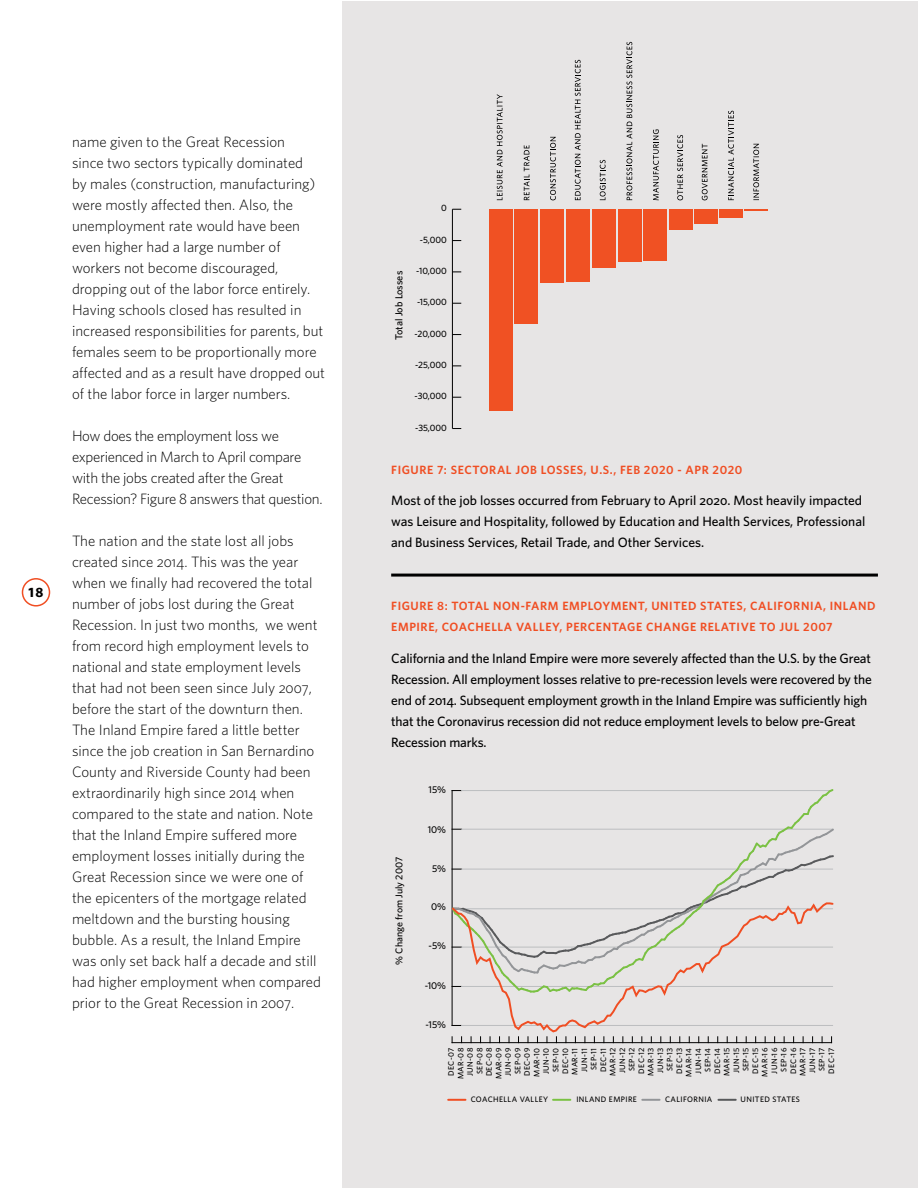
<style>
.page{position:relative;width:918px;height:1188px;background:#fff}
.page>*{position:absolute;margin:0;border:0;box-sizing:border-box;transform-origin:0 0}
.t1{font:300 15px/21px "Whitney";color:#000}
.t2{font:300 15px/21px "Whitney";letter-spacing:-.02em;color:#000}
.t3{font:500 13.5px/21px "Whitney";letter-spacing:-.01em;color:#000}
.t4{font:700 13.5px "Whitney";color:#000}
.t5{font:600 12px/21px "Whitney";letter-spacing:.05em;color:#f04e23}
.t6{font:500 10.2px "Whitney";color:#000}
.t7{font:500 9.9px "Whitney";color:#000}
.t8{font:500 9.15px "Whitney";color:#000}
.t9{font:500 7.95px/9.4px "Whitney";letter-spacing:.05em;color:#000;text-align:right}
.s1{font-family:"Whitney Light SC";font-weight:400}
.s2{font-family:"Whitney Medium SC";font-weight:400}
</style>
<div class="page">
<div style="left:343px;top:1px;width:575px;height:1186px;background:#e7e5e5"></div>
<div style="left:22px;top:578px;width:28px;height:29px;border:2px solid #f04e23;border-radius:50%"></div>
<div style="left:670px;top:209px;width:23px;height:21px;background:#f05123"></div>
<svg style="left:677px;top:135px;width:6px;height:65px"></svg>
<div style="left:695px;top:209px;width:23px;height:15px;background:#f05123"></div>
<svg style="left:702px;top:144px;width:6px;height:56px"></svg>
<div style="left:618px;top:209px;width:24px;height:53px;background:#f05123"></div>
<svg style="left:627px;top:42px;width:5px;height:158px"></svg>
<div style="left:567px;top:209px;width:23px;height:72px;background:#f05123"></div>
<svg style="left:575px;top:60px;width:6px;height:140px"></svg>
<div style="left:489px;top:209px;width:23px;height:202px;background:#f05123"></div>
<svg style="left:497px;top:94px;width:6px;height:106px"></svg>
<hr style="left:452px;top:209px;width:1px;height:220px;background:#000">
<div style="left:541px;top:209px;width:23px;height:74px;background:#f05123"></div>
<svg style="left:550px;top:137px;width:6px;height:63px"></svg>
<div style="left:644px;top:209px;width:23px;height:52px;background:#f05123"></div>
<svg style="left:653px;top:129px;width:6px;height:71px"></svg>
<div style="left:515px;top:209px;width:23px;height:115px;background:#f05123"></div>
<svg style="left:524px;top:145px;width:5px;height:55px"></svg>
<hr style="left:745px;top:209px;width:23px;height:2px;background:#f05123">
<svg style="left:753px;top:144px;width:6px;height:56px"></svg>
<div style="left:720px;top:209px;width:23px;height:9px;background:#f05123"></div>
<svg style="left:728px;top:111px;width:6px;height:89px"></svg>
<div style="left:593px;top:209px;width:23px;height:58px;background:#f05123"></div>
<svg style="left:600px;top:160px;width:6px;height:40px"></svg>
<hr style="left:452px;top:1042px;width:380px;height:1px;background:#000">
<svg style="left:451px;top:789px;width:383px;height:112px"></svg>
<svg style="left:448px;top:1099px;width:18px;height:2px"></svg>
<svg style="left:553px;top:1099px;width:17px;height:2px"></svg>
<svg style="left:642px;top:1099px;width:18px;height:2px"></svg>
<svg style="left:718px;top:1099px;width:18px;height:2px"></svg>
<svg style="left:451px;top:901px;width:383px;height:132px"></svg>
<hr style="left:391px;top:574px;width:487px;height:3px;background:#000">
<p class="t4" style="left:29px;top:584px;width:16px">18</p>
<p class="t1" style="left:72px;top:131px;width:255px">name given to the Great Recession<br>since two sectors typically dominated<br>by males (construction, manufacturing) were mostly affected then. Also, the unemployment rate would have been even higher had a large number of workers not become discouraged, dropping out of the labor force entirely.<br>Having schools closed has resulted in increased responsibilities for parents, but females seem to be proportionally more affected and as a result have dropped out of the labor force in larger numbers.</p>
<p class="t2" style="left:72px;top:425px;width:252px">How does the employment loss we experienced in March to April compare with the jobs created after the Great Recession? Figure <span class="s1">8</span> answers that question.</p>
<p class="t1" style="left:72px;top:530px;width:251px">The nation and the state lost all jobs created since <span class="s1">2014</span>. This was the year when we finally had recovered the total number of jobs lost during the Great Recession. In just two months, we went from record high employment levels to national and state employment levels that had not been seen since July <span class="s1">2007</span>, before the start of the downturn then.<br>The Inland Empire fared a little better since the job creation in San Bernardino County and Riverside County had been extraordinarily high since <span class="s1">2014</span> when compared to the state and nation. Note that the Inland Empire suffered more employment losses initially during the Great Recession since we were one of the epicenters of the mortgage related meltdown and the bursting housing bubble. As a result, the Inland Empire was only set back half a decade and still had higher employment when compared prior to the Great Recession in <span class="s1">2007</span>.</p>
<p class="t8" style="left:441px;top:203px;width:7px">0</p>
<p class="t6" style="left:393px;top:340px;width:70px;rotate:-90deg">Total Job Losses</p>
<p class="t8" style="left:420px;top:234px;width:29px">-5,000</p>
<p class="t8" style="left:416px;top:265px;width:32px">-10,000</p>
<p class="t8" style="left:417px;top:297px;width:31px">-15,000</p>
<p class="t8" style="left:414px;top:328px;width:34px">-20,000</p>
<p class="t8" style="left:415px;top:359px;width:33px">-25,000</p>
<p class="t8" style="left:414px;top:391px;width:34px">-30,000</p>
<p class="t8" style="left:415px;top:422px;width:33px">-35,000</p>
<p class="t5" style="left:391px;top:459px;width:353px">FIGURE 7: SECTORAL JOB LOSSES, U.S., FEB 2020 - APR 2020</p>
<p class="t3" style="left:391px;top:490px;width:476px">Most of the job losses occurred from February to April <span class="s2">2020</span>. Most heavily impacted was Leisure and Hospitality, followed by Education and Health Services, Professional and Business Services, Retail Trade, and Other Services.</p>
<p class="t5" style="left:391px;top:595px;width:486px">FIGURE 8: TOTAL NON-FARM EMPLOYMENT, UNITED STATES, CALIFORNIA, INLAND<br>EMPIRE, COACHELLA VALLEY, PERCENTAGE CHANGE RELATIVE TO JUL 2007</p>
<p class="t3" style="left:391px;top:647px;width:482px">California and the Inland Empire were more severely affected than the U.S. by the Great Recession. All employment losses relative to pre-recession levels were recovered by the end of <span class="s2">2014</span>. Subsequent employment growth in the Inland Empire was sufficiently high that the Coronavirus recession did not reduce employment levels to below pre-Great Recession marks.</p>
<p class="t7" style="left:429px;top:783px;width:19px">15%</p>
<p class="t7" style="left:393px;top:965px;width:109px;rotate:-90deg">% Change from July 2007</p>
<p class="t7" style="left:428px;top:823px;width:20px">10%</p>
<p class="t7" style="left:432px;top:863px;width:16px">5%</p>
<p class="t7" style="left:431px;top:901px;width:16px">0%</p>
<p class="t7" style="left:429px;top:940px;width:19px">-5%</p>
<p class="t7" style="left:425px;top:979px;width:23px">-10%</p>
<p class="t7" style="left:426px;top:1018px;width:22px">-15%</p>
<p class="t9" style="left:446px;top:1079px;width:33px;rotate:-90deg">DEC-07<br>MAR-08<br>JUN-08<br>SEP-08<br>DEC-08<br>MAR-09<br>JUN-09<br>SEP-09<br>DEC-09<br>MAR-10<br>JUN-10<br>SEP-10<br>DEC-10<br>MAR-11<br>JUN-11<br>SEP-11<br>DEC-11<br>MAR-12<br>JUN-12<br>SEP-12<br>DEC-12<br>MAR-13<br>JUN-13<br>SEP-13<br>DEC-13<br>MAR-14<br>JUN-14<br>SEP-14<br>DEC-14<br>MAR-15<br>JUN-15<br>SEP-15<br>DEC-15<br>MAR-16<br>JUN-16<br>SEP-16<br>DEC-16<br>MAR-17<br>JUN-17<br>SEP-17<br>DEC-17</p>
<p class="t9" style="left:471px;top:1094px;width:79px">COACHELLA VALLEY</p>
<p class="t9" style="left:576px;top:1094px;width:62px">INLAND EMPIRE</p>
<p class="t9" style="left:665px;top:1094px;width:49px">CALIFORNIA</p>
<p class="t9" style="left:741px;top:1094px;width:61px">UNITED STATES</p>
</div>
